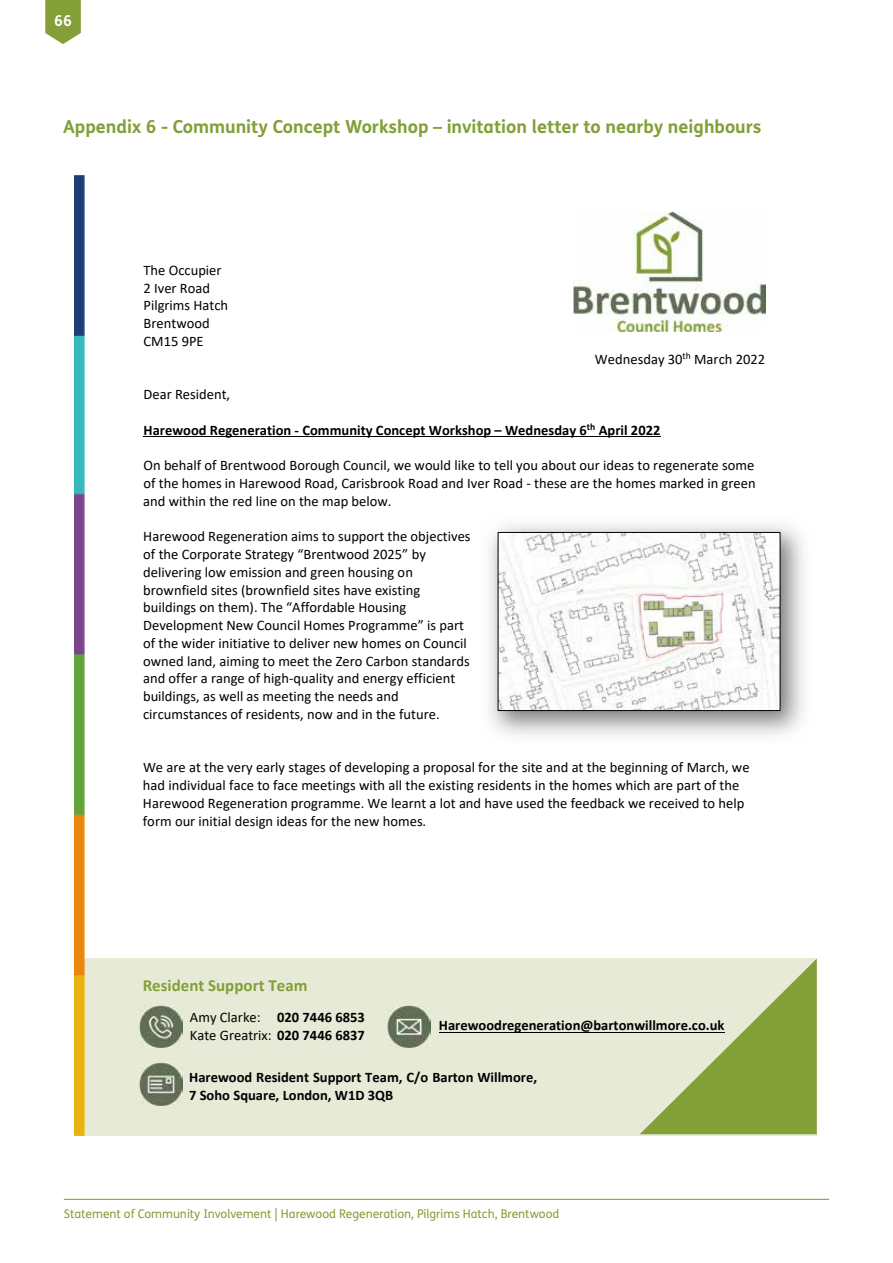
<style>
.page{position:relative;width:893px;height:1263px;background:#fff}
.page>*{position:absolute;margin:0;border:0;box-sizing:border-box;transform-origin:0 0}
.t1{font:700 18px "FS Me";color:#839f37}
.t2{font:700 16.95px "Calibri";color:#849f37}
.t3{font:700 15px "FS Me";color:#fff}
.t4{font:14.55px/17.7px "Calibri";color:#000}
.t5{font:700 14.55px/17.7px "Calibri";color:#000}
.t6{font:12px "FS Me";color:#839f37}
.s1{font-weight:700}
</style>
<div class="page">
<hr style="left:64px;top:1199px;width:765px;height:1px;background:#839f37">
<svg style="left:45px;top:0;width:36px;height:44px;background:#93ab51"></svg>
<div style="left:75px;top:958px;width:742px;height:177px;background:#e8ead8"></div>
<svg style="left:640px;top:958px;width:177px;height:176px"></svg>
<img style="left:139px;top:1005px;width:43px;height:43px">
<img style="left:388px;top:1005px;width:43px;height:43px">
<img style="left:139px;top:1063px;width:43px;height:42px">
<hr style="left:439px;top:1032px;width:285px;height:1px;background:#000">
<img style="left:75px;top:175px;width:10px;height:960px">
<img style="left:573px;top:211px;width:193px;height:121px">
<hr style="left:144px;top:436px;width:516px;height:1px;background:#000">
<img style="left:489px;top:525px;width:315px;height:210px">
<img style="left:500px;top:534px;width:278px;height:175px">
<div style="left:498px;top:532px;width:282px;height:179px;border:1px solid #000"></div>
<p class="t3" style="left:54px;top:9px;width:19px">66</p>
<p class="t1" style="left:63px;top:112px;width:700px">Appendix 6 - Community Concept Workshop – invitation letter to nearby neighbours</p>
<p class="t4" style="left:143px;top:261px;width:86px">The Occupier<br>2 Iver Road<br>Pilgrims Hatch<br>Brentwood<br>CM15 9PE</p>
<p class="t4" style="left:595px;top:350px;width:172px">Wednesday 30<sup>th</sup> March 2022</p>
<p class="t4" style="left:143px;top:385px;width:88px">Dear Resident,</p>
<p class="t5" style="left:143px;top:421px;width:518px">Harewood Regeneration ‐ Community Concept Workshop – Wednesday 6<sup>th</sup> April 2022</p>
<p class="t4" style="left:143px;top:456px;width:614px;text-align:justify">On behalf of Brentwood Borough Council, we would like to tell you about our ideas to regenerate some of the homes in Harewood Road, Carisbrook Road and Iver Road ‐ these are the homes marked in green and within the red line on the map below.</p>
<p class="t4" style="left:143px;top:527px;width:329px">Harewood Regeneration aims to support the objectives of the Corporate Strategy “Brentwood 2025” by delivering low emission and green housing on brownfield sites (brownfield sites have existing buildings on them). The “Affordable Housing Development New Council Homes Programme” is part of the wider initiative to deliver new homes on Council owned land, aiming to meet the Zero Carbon standards and offer a range of high‐quality and energy efficient buildings, as well as meeting the needs and circumstances of residents, now and in the future.</p>
<p class="t4" style="left:143px;top:758px;width:608px">We are at the very early stages of developing a proposal for the site and at the beginning of March, we had individual face to face meetings with all the existing residents in the homes which are part of the Harewood Regeneration programme. We learnt a lot and have used the feedback we received to help form our initial design ideas for the new homes.</p>
<p class="t2" style="left:143px;top:973px;width:166px">Resident Support Team</p>
<p class="t4" style="left:190px;top:1008px;width:176px">Amy Clarke: <span class="s1">020 7446 6853<br></span>Kate Greatrix: <span class="s1">020 7446 6837</span></p>
<p class="t5" style="left:189px;top:1068px;width:350px">Harewood Resident Support Team, C/o Barton Willmore,<br>7 Soho Square, London, W1D 3QB</p>
<p class="t5" style="left:439px;top:1016px;width:287px">Harewoodregeneration@bartonwillmore.co.uk</p>
<p class="t6" style="left:64px;top:1205px;width:497px">Statement of Community Involvement | Harewood Regeneration, Pilgrims Hatch, Brentwood</p>
</div>
